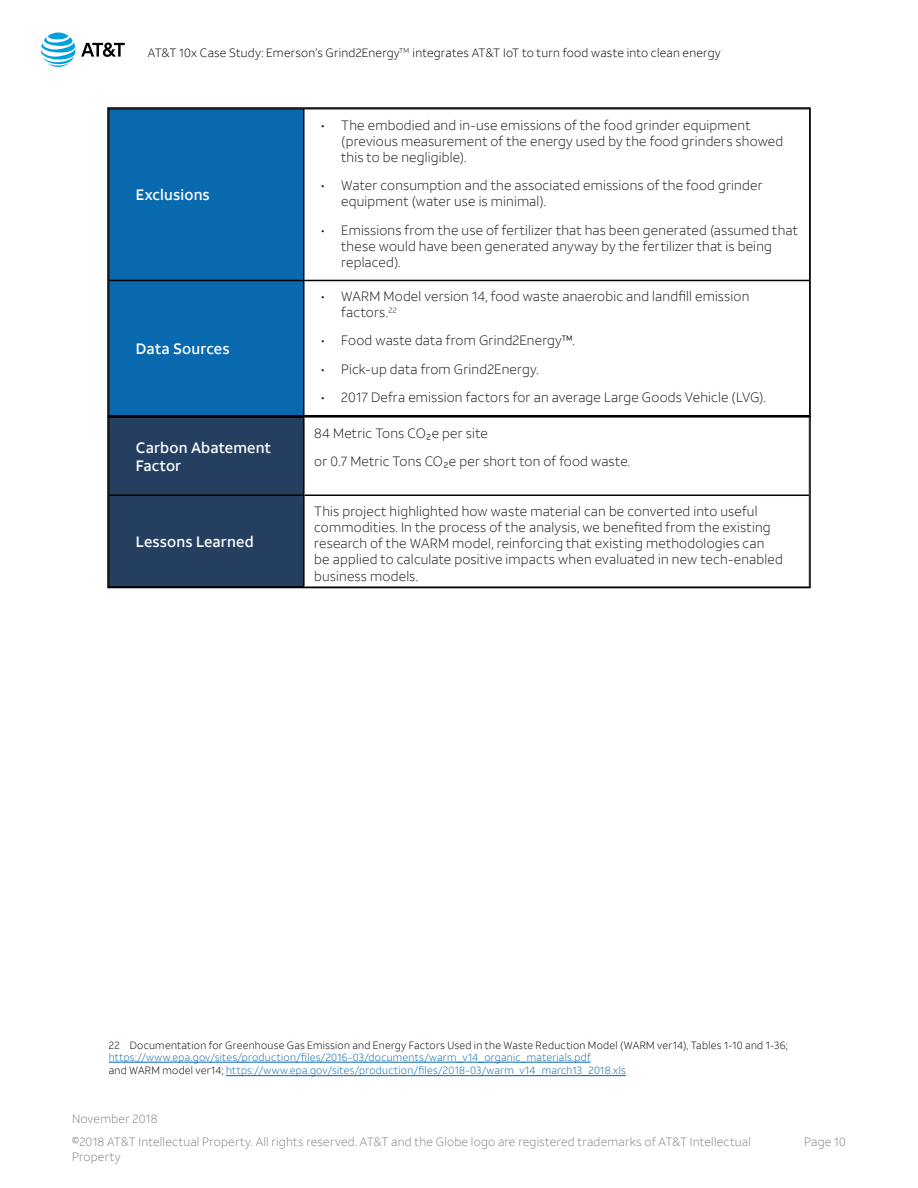
<style>
.page{position:relative;width:918px;height:1188px;background:#fff}
.page>*{position:absolute;margin:0;border:0;box-sizing:border-box;transform-origin:0 0}
.t1{font:500 15px/18px "ATT Aleck Sans";letter-spacing:.01em;color:#fff}
.t2{font:300 13.5px/16.2px "ATT Aleck Sans";letter-spacing:.015em;color:#191919}
.t3{font:300 12px "ATT Aleck Sans";letter-spacing:.02em;color:#808080}
.t4{font:300 12px "ATT Aleck Sans";letter-spacing:.015em;color:#000}
.t5{font:300 10.5px/13.5px "ATT Aleck Sans";letter-spacing:.025em;color:#0568ae}
.t6{font:300 10.5px "ATT Aleck Sans";letter-spacing:.025em;color:#000}
.s1{color:#000}
</style>
<div class="page">
<svg style="left:81px;top:43px;width:44px;height:14px"></svg>
<svg style="left:41px;top:33px;width:34px;height:34px"></svg>
<div style="left:110px;top:419px;width:193px;height:166px;background:#243f60"></div>
<hr style="left:305px;top:495px;width:504px;height:1px;background:#000">
<hr style="left:303px;top:418px;width:2px;height:77px;background:#000">
<hr style="left:109px;top:495px;width:196px;height:1px;background:#000">
<hr style="left:303px;top:496px;width:2px;height:90px;background:#000">
<div style="left:107px;top:416px;width:704px;height:172px;border:2px solid #000"></div>
<div style="left:110px;top:110px;width:193px;height:305px;background:#0869af"></div>
<hr style="left:109px;top:109px;width:195px;height:1px;background:#000">
<hr style="left:109px;top:109px;width:1px;height:171px;background:#000">
<hr style="left:109px;top:280px;width:1px;height:135px;background:#000">
<hr style="left:109px;top:415px;width:195px;height:1px;background:#000">
<hr style="left:109px;top:280px;width:194px;height:1px;background:#000">
<hr style="left:304px;top:109px;width:506px;height:1px;background:#000">
<hr style="left:809px;top:109px;width:1px;height:171px;background:#000">
<hr style="left:809px;top:280px;width:1px;height:135px;background:#000">
<hr style="left:304px;top:415px;width:506px;height:1px;background:#000">
<hr style="left:303px;top:109px;width:1px;height:171px;background:#000">
<hr style="left:303px;top:280px;width:506px;height:1px;background:#000">
<hr style="left:303px;top:281px;width:1px;height:134px;background:#000">
<hr style="left:109px;top:1062px;width:482px;height:1px;background:#0568ae">
<hr style="left:226px;top:1075px;width:400px;height:1px;background:#0568ae">
<p class="t4" style="left:148px;top:45px;width:574px">AT&amp;T 10x Case Study: Emerson’s Grind2Energy<sup>TM</sup> integrates AT&amp;T IoT to turn food waste into clean energy</p>
<p class="t1" style="left:136px;top:186px;width:75px">Exclusions</p>
<p class="t1" style="left:136px;top:340px;width:95px">Data Sources</p>
<p class="t1" style="left:136px;top:439px;width:137px">Carbon Abatement<br>Factor</p>
<p class="t1" style="left:136px;top:533px;width:119px">Lessons Learned</p>
<p class="t2" style="left:341px;top:117px;width:444px;text-indent:-20px">• The embodied and in-use emissions of the food grinder equipment (previous measurement of the energy used by the food grinders showed this to be negligible).</p>
<p class="t2" style="left:341px;top:177px;width:423px;text-indent:-20px">• Water consumption and the associated emissions of the food grinder equipment (water use is minimal).</p>
<p class="t2" style="left:341px;top:222px;width:458px;text-indent:-20px">• Emissions from the use of fertilizer that has been generated (assumed that these would have been generated anyway by the fertilizer that is being replaced).</p>
<p class="t2" style="left:341px;top:288px;width:410px;text-indent:-20px">• WARM Model version 14, food waste anaerobic and landfill emission factors.<sup>22</sup></p>
<p class="t2" style="left:321px;top:333px;width:255px">• Food waste data from Grind2Energy™.</p>
<p class="t2" style="left:321px;top:361px;width:219px">• Pick-up data from Grind2Energy.</p>
<p class="t2" style="left:321px;top:389px;width:446px">• 2017 Defra emission factors for an average Large Goods Vehicle (LVG).</p>
<p class="t2" style="left:314px;top:419px;width:317px;line-height:28.2px">84 Metric Tons CO₂e per site<br>or 0.7 Metric Tons CO₂e per short ton of food waste.</p>
<p class="t2" style="left:314px;top:503px;width:470px">This project highlighted how waste material can be converted into useful commodities. In the process of the analysis, we benefited from the existing research of the WARM model, reinforcing that existing methodologies can be applied to calculate positive impacts when evaluated in new tech-enabled business models.</p>
<p class="t6" style="left:109px;top:1039px;width:680px">22 Documentation for Greenhouse Gas Emission and Energy Factors Used in the Waste Reduction Model (WARM ver14), Tables 1-10 and 1-36;</p>
<p class="t5" style="left:109px;top:1050px;width:519px">https://www.epa.gov/sites/production/files/2016-03/documents/warm_v14_organic_materials.pdf<br><span class="s1">and WARM model ver14;</span> https://www.epa.gov/sites/production/files/2018-03/warm_v14_march13_2018.xls</p>
<p class="t3" style="left:72px;top:1112px;width:87px">November 2018</p>
<p class="t3" style="left:72px;top:1135px;width:680px">©2018 AT&amp;T Intellectual Property. All rights reserved. AT&amp;T and the Globe logo are registered trademarks of AT&amp;T Intellectual</p>
<p class="t3" style="left:804px;top:1135px;width:43px">Page 10</p>
<p class="t3" style="left:72px;top:1149px;width:50px">Property</p>
</div>
